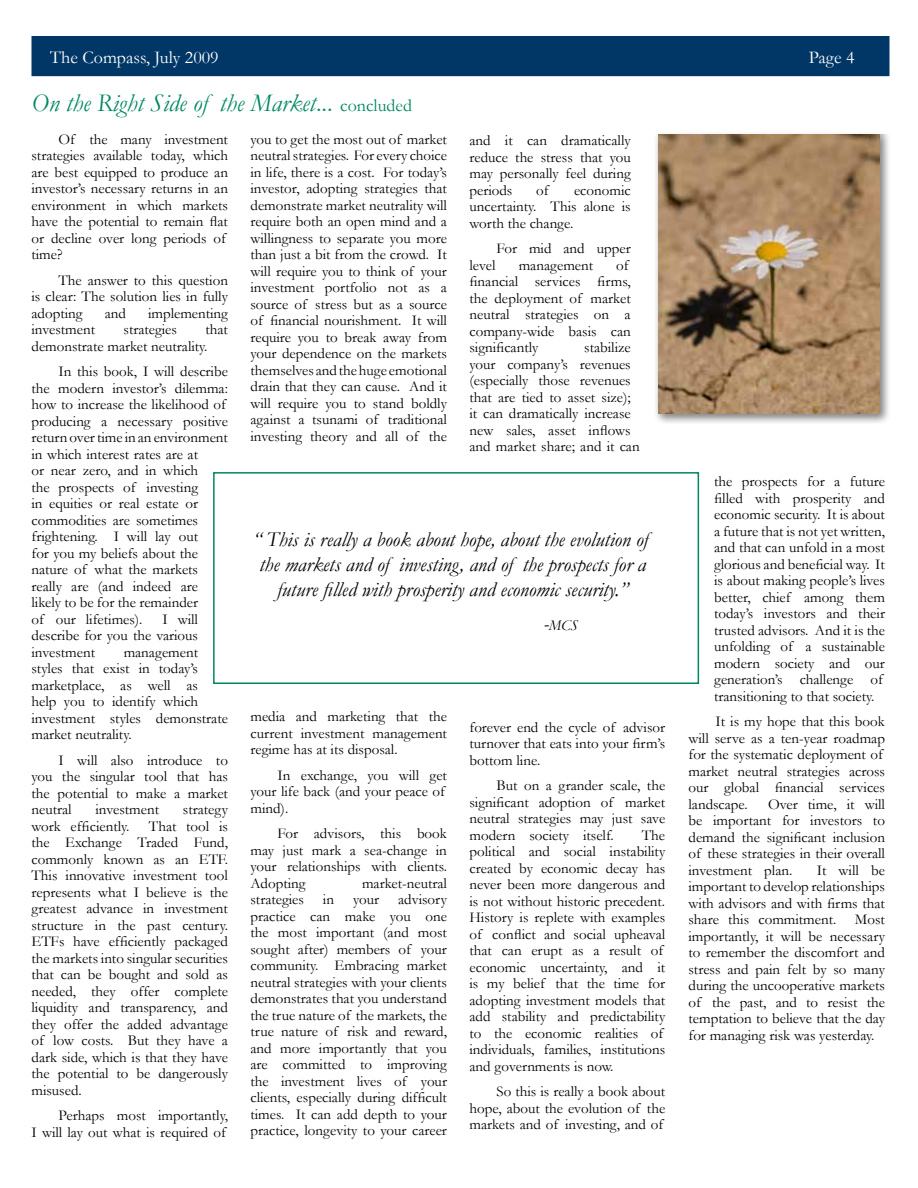
<style>
.page{position:relative;width:918px;height:1188px;background:#fff}
.page>*{position:absolute;margin:0;border:0;box-sizing:border-box;transform-origin:0 0}
.t1{font:italic 25.5px "Garamond";color:#008761}
.t2{font:italic 21px/25.2px "Garamond";color:#000;text-align:center}
.t3{font:18px "Garamond";color:#fff}
.t4{font:15px/16.5px "Garamond";color:#000;text-align:justify}
.t5{font:italic 15px "Garamond";color:#000}
.s1{font-style:normal}
.s2{font-style:normal;font-size:18px}
.s3{font-size:21px}
</style>
<div class="page">
<div style="left:32px;top:36px;width:858px;height:40px;background:#003767"></div>
<div style="left:653px;top:130px;width:238px;height:295px;background:#000;opacity:.3"></div>
<div style="left:654px;top:135px;width:237px;height:290px;background:#000;opacity:.3"></div>
<img style="left:658px;top:135px;width:222px;height:279px">
<div style="left:213px;top:472px;width:486px;height:212px;border:2px solid #008761"></div>
<p class="t3" style="left:50px;top:45px;width:170px">The Compass, July 2009</p>
<p class="t3" style="left:809px;top:45px;width:47px">Page 4</p>
<h1 class="t1" style="left:32px;top:86px;width:382px">On the Right Side of the Market<span class="s1">...</span> <span class="s2">concluded</span></h1>
<p class="t4" style="left:32px;top:131px;width:198px;text-align:left;text-indent:27px">Of the many investment strategies available today, which are best equipped to produce an investor’s necessary returns in an environment in which markets have the potential to remain flat or decline over long periods of time?</p>
<p class="t4" style="left:32px;top:271px;width:198px;text-indent:27px">The answer to this question is clear: The solution lies in fully adopting</p>
<p class="t4" style="left:250px;top:130px;width:198px">you to get the most out of market neutral strategies. For every choice in life, there is a cost. For today’s investor, adopting strategies that demonstrate market neutrality will require both an open mind and a willingness to separate you more than just a bit from the crowd. It will require you to think of your investment portfolio not as a source of stress but as a source of financial nourishment. It will require you to break away from your dependence on the markets themselves and the huge emotional drain that they can cause. And it will require you to stand boldly against a tsunami of traditional investing theory and all of the</p>
<p class="t4" style="left:470px;top:132px;width:163px">and it can dramatically reduce the stress that you may personally feel during periods</p>
<p class="t4" style="left:536px;top:181px;width:14px">of</p>
<p class="t4" style="left:470px;top:181px;width:163px;text-indent:105px">economic uncertainty. This alone is worth the change.</p>
<p class="t4" style="left:496px;top:240px;width:136px">For mid and upper</p>
<p class="t4" style="left:470px;top:256px;width:28px">level</p>
<p class="t4" style="left:519px;top:256px;width:76px">management</p>
<p class="t4" style="left:470px;top:256px;width:163px;text-align:left;text-indent:147px">of financial services firms, the deployment of market neutral strategies on a company-wide basis can significantly</p>
<p class="t4" style="left:105px;top:304px;width:23px">and</p>
<p class="t4" style="left:148px;top:304px;width:81px">implementing</p>
<p class="t4" style="left:32px;top:321px;width:198px;text-indent:174px">that demonstrate market neutrality.</p>
<p class="t4" style="left:32px;top:363px;width:198px;text-align:left;text-indent:27px">In this book, I will describe the modern investor’s dilemma: how to increase the likelihood of producing a necessary positive return over time in an environment in which interest rates are at<br>or near zero, and in which<br>the prospects of investing<br>in equities or real estate or commodities are sometimes frightening. I will lay out<br>for you my beliefs about the nature of what the markets really are (and indeed are likely to be for the remainder<br>of our lifetimes).</p>
<p class="t4" style="left:32px;top:321px;width:65px">investment</p>
<p class="t4" style="left:124px;top:321px;width:55px">strategies</p>
<p class="t4" style="left:470px;top:339px;width:172px;text-align:left;text-indent:115px">stabilize your company’s revenues (especially those revenues that are tied to asset size); it can dramatically increase new sales, asset inflows and market share; and it can</p>
<p class="t4" style="left:714px;top:473px;width:172px;text-align:left">the prospects for a future filled with prosperity and economic security. It is about a future that is not yet written, and that can unfold in a most glorious and beneficial way. It is about making people’s lives better, chief among them today’s investors and their trusted advisors. And it is the unfolding of a sustainable modern society and our generation’s challenge of transitioning to that society.</p>
<p class="t4" style="left:689px;top:713px;width:198px;text-align:left;text-indent:27px">It is my hope that this book will serve as a ten-year roadmap for the systematic deployment of market neutral strategies across our global financial services landscape.</p>
<h2 class="t2" style="left:252px;top:526px;width:397px">“ This is really a book about hope, about the evolution of the markets and of investing, and of the prospects for a future filled with prosperity and economic security.”</h2>
<p class="t5" style="left:543px;top:615px;width:36px"><span class="s3">-</span>MCS</p>
<p class="t4" style="left:32px;top:610px;width:168px;text-indent:131px">I will describe for you the various investment</p>
<p class="t4" style="left:32px;top:643px;width:198px;text-align:left;text-indent:92px">management styles that exist in today’s marketplace, as well as<br>help you to identify which investment styles demonstrate market neutrality.</p>
<p class="t4" style="left:32px;top:751px;width:198px;text-indent:27px">I will also introduce to you the singular tool that has the potential to make a market neutral</p>
<p class="t4" style="left:250px;top:708px;width:198px">media and marketing that the current investment management regime has at its disposal.</p>
<p class="t4" style="left:250px;top:766px;width:198px;text-align:left;text-indent:27px">In exchange, you will get your life back (and your peace of mind).</p>
<p class="t4" style="left:250px;top:825px;width:198px;text-indent:27px">For advisors, this book may just mark a sea-change in your relationships with clients.<br>Adopting</p>
<p class="t4" style="left:470px;top:718px;width:197px">forever end the cycle of advisor turnover that eats into your firm’s bottom line.</p>
<p class="t4" style="left:470px;top:777px;width:197px;text-indent:27px">But on a grander scale, the significant adoption of market neutral strategies may just save modern society itself.</p>
<p class="t4" style="left:689px;top:795px;width:198px;text-indent:80px">Over time, it will be important for investors to demand the significant inclusion of these strategies in their overall investment plan.</p>
<p class="t4" style="left:96px;top:801px;width:65px">investment</p>
<p class="t4" style="left:183px;top:801px;width:47px">strategy</p>
<p class="t4" style="left:32px;top:817px;width:99px">work efficiently.</p>
<p class="t4" style="left:32px;top:817px;width:198px;text-indent:117px">That tool is the Exchange Traded Fund, commonly known as an ETF.<br>This innovative investment tool represents what I believe is the greatest advance in investment structure in the past century.<br>ETFs have efficiently packaged the markets into singular securities that can be bought and sold as needed, they offer complete liquidity and transparency, and they offer the added advantage of low costs. But they have a dark side, which is that they have the potential to be dangerously misused.</p>
<p class="t4" style="left:32px;top:1107px;width:198px;text-align:right">Perhaps most importantly,<br>I will lay out what is required of</p>
<p class="t4" style="left:470px;top:826px;width:197px;text-align:left;text-indent:172px">The political and social instability created by economic decay has never been more dangerous and is not without historic precedent.<br>History is replete with examples of conflict and social upheaval that can erupt as a result of economic uncertainty, and it is my belief that the time for adopting investment models that add stability and predictability to the economic realities of individuals, families, institutions and governments is now.</p>
<p class="t4" style="left:470px;top:1083px;width:197px;text-indent:27px">So this is really a book about hope, about the evolution of the markets and of investing, and of</p>
<p class="t4" style="left:689px;top:861px;width:198px;text-indent:128px">It will be important to develop relationships with advisors and with firms that share this commitment. Most importantly, it will be necessary to remember the discomfort and stress and pain felt by so many during the uncooperative markets of the past, and to resist the temptation to believe that the day for managing risk was yesterday.</p>
<p class="t4" style="left:362px;top:874px;width:86px">market-neutral</p>
<p class="t4" style="left:250px;top:891px;width:198px;text-indent:148px">advisory practice can make you one the most important (and most sought after) members of your community. Embracing market neutral strategies with your clients demonstrates that you understand the true nature of the markets, the true nature of risk and reward, and more importantly that you are committed to improving the investment lives of your clients, especially during difficult times. It can add depth to your practice, longevity to your career</p>
<p class="t4" style="left:250px;top:891px;width:55px">strategies</p>
<p class="t4" style="left:323px;top:891px;width:13px">in</p>
<p class="t4" style="left:353px;top:891px;width:28px">your</p>
</div>
